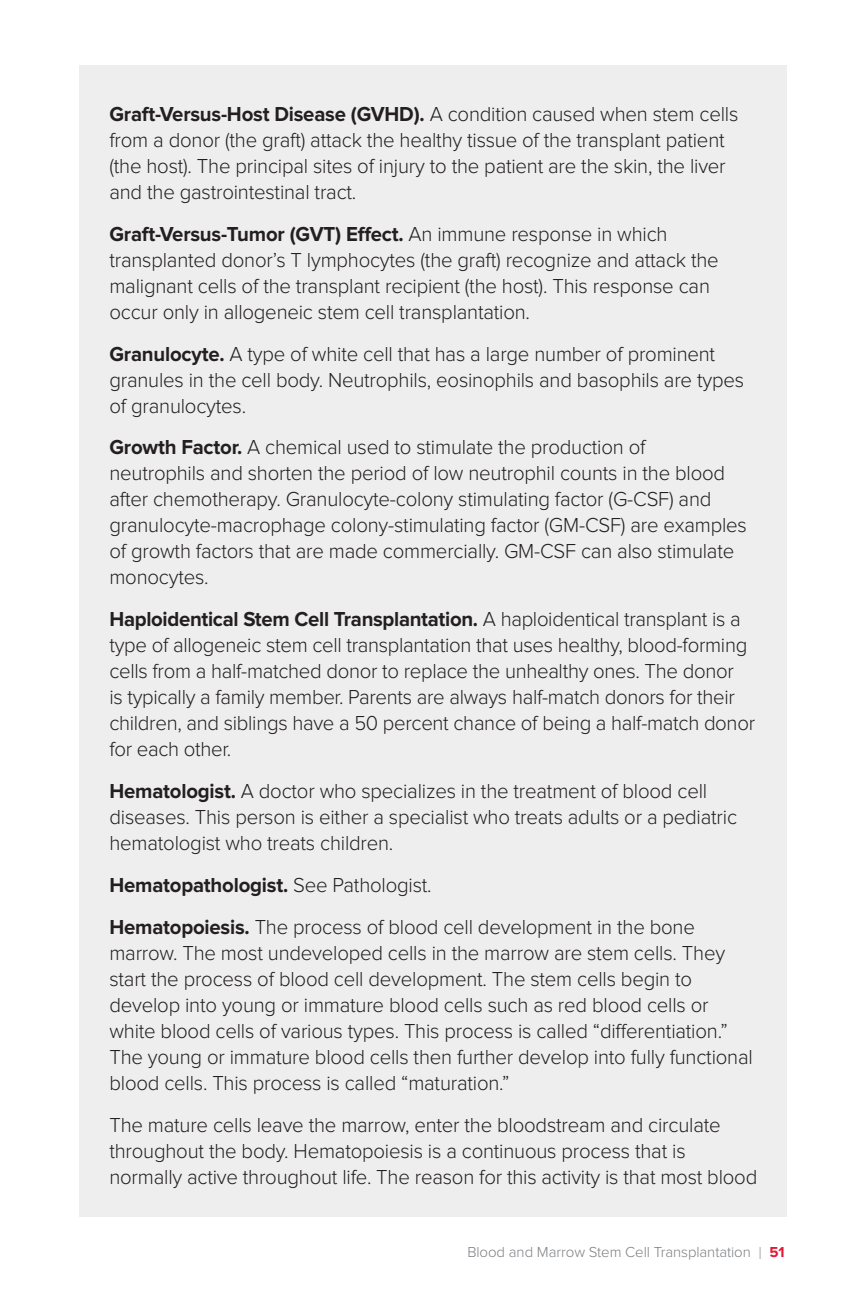
<style>
.page{position:relative;width:864px;height:1296px;background:#fff}
.page>*{position:absolute;margin:0;border:0;box-sizing:border-box;transform-origin:0 0}
.Body_text{font:300 21px/26px "Proxima Nova";letter-spacing:-.01em;color:#231f20}
.Body_text-2{font:700 21px "Proxima Nova";letter-spacing:-.01em;color:#231f20}
.t1{font:300 15px "Proxima Nova";letter-spacing:-.005em;color:#7d7f82}
.s1{font-weight:700}
.s2{font-weight:300}
.s3{font-weight:400;font-size:18px;color:#babbbe}
.s4{font-weight:700;color:#e51836}
</style>
<div class="page">
<div style="left:79px;top:65px;width:707px;height:1152px;background:#eeeeef"></div>
<p class="Body_text" style="left:109px;top:102px;width:630px"><span class="s1">Graft-Versus-Host Disease (GVHD).</span> A condition caused when stem cells from a donor (the graft) attack the healthy tissue of the transplant patient (the host). The principal sites of injury to the patient are the skin, the liver and the gastrointestinal tract.</p>
<p class="Body_text" style="left:109px;top:222px;width:611px"><span class="s1">Graft-Versus-Tumor (GVT) Effect.</span> An immune response in which transplanted donor’s T lymphocytes (the graft) recognize and attack the malignant cells of the transplant recipient (the host). This response can occur only in allogeneic stem cell transplantation.</p>
<p class="Body_text" style="left:109px;top:342px;width:636px"><span class="s1">Granulocyte.</span> A type of white cell that has a large number of prominent granules in the cell body. Neutrophils, eosinophils and basophils are types of granulocytes.</p>
<p class="Body_text" style="left:109px;top:435px;width:639px"><span class="s1">Growth Factor.</span> A chemical used to stimulate the production of<br>neutrophils and shorten the period of low neutrophil counts in the blood after chemotherapy. Granulocyte-colony stimulating factor (G-CSF) and granulocyte-macrophage colony-stimulating factor (GM-CSF) are examples of growth factors that are made commercially. GM-CSF can also stimulate monocytes.</p>
<p class="Body_text" style="left:109px;top:607px;width:647px"><span class="s1">Haploidentical Stem Cell Transplantation.</span> A haploidentical transplant is a type of allogeneic stem cell transplantation that uses healthy, blood-forming cells from a half-matched donor to replace the unhealthy ones. The donor<br>is typically a family member. Parents are always half-match donors for their children, and siblings have a 50 percent chance of being a half-match donor for each other.</p>
<p class="Body_text" style="left:109px;top:779px;width:629px"><span class="s1">Hematologist.</span> A doctor who specializes in the treatment of blood cell diseases. This person is either a specialist who treats adults or a pediatric hematologist who treats children.</p>
<p class="Body_text-2" style="left:109px;top:875px;width:324px">Hematopathologist. <span class="s2">See Pathologist.</span></p>
<p class="Body_text" style="left:109px;top:915px;width:645px"><span class="s1">Hematopoiesis.</span> The process of blood cell development in the bone marrow. The most undeveloped cells in the marrow are stem cells. They start the process of blood cell development. The stem cells begin to develop into young or immature blood cells such as red blood cells or white blood cells of various types. This process is called “differentiation.” The young or immature blood cells then further develop into fully functional blood cells. This process is called “maturation.”</p>
<p class="Body_text" style="left:109px;top:1113px;width:649px">The mature cells leave the marrow, enter the bloodstream and circulate throughout the body. Hematopoiesis is a continuous process that is normally active throughout life. The reason for this activity is that most blood</p>
<p class="t1" style="left:467px;top:1246px;width:319px">Blood and Marrow Stem Cell Transplantation <span class="s3">I</span> <span class="s4">51</span></p>
</div>
